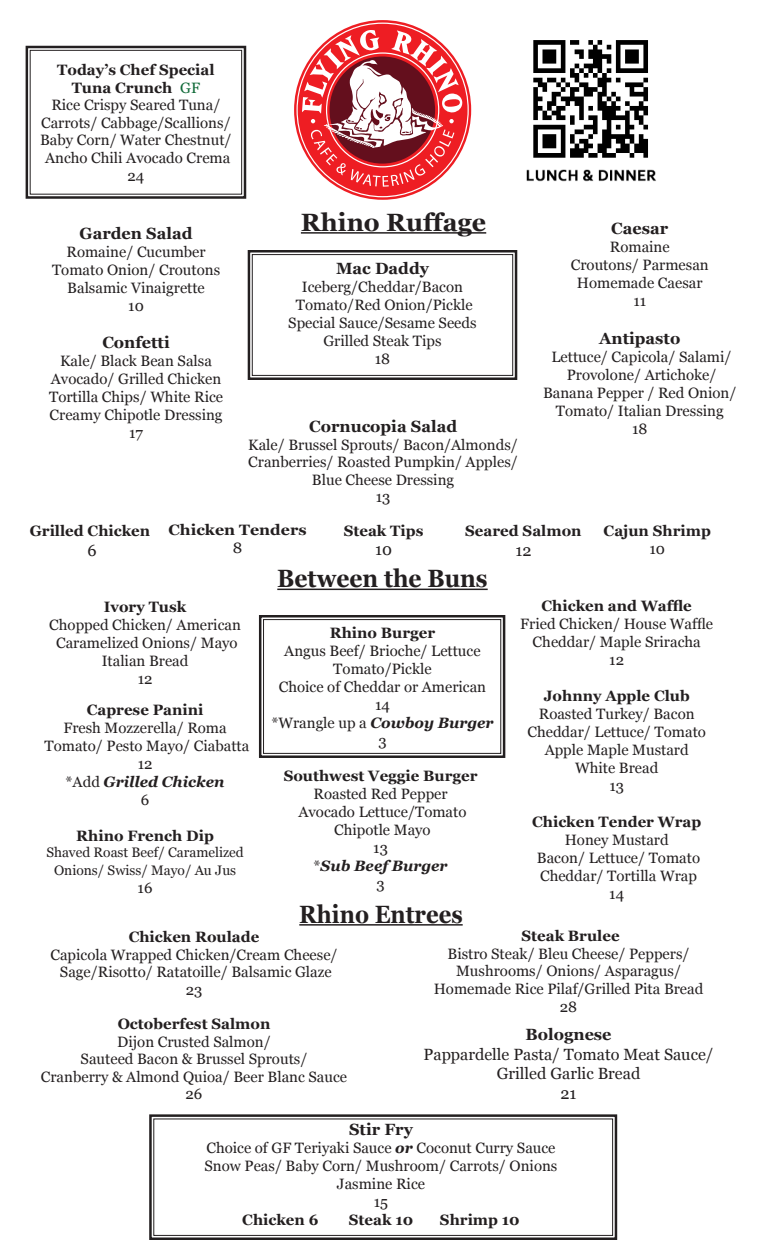
<style>
.page{position:relative;width:765px;height:1260px;background:#fff}
.page>*{position:absolute;margin:0;border:0;box-sizing:border-box;transform-origin:0 0}
.t1{font:700 25px "Georgia";color:#231f20;scale:.91 1}
.t2{font:700 25px "Georgia";color:#231f20}
.t3{font:700 25px "Georgia";color:#231f20;scale:.88 1}
.t4{font:700 16.25px "Georgia";color:#231f20}
.t5{font:16.25px/19.5px "Georgia";color:#231f20;text-align:center}
.t6{font:15px/18px "Georgia";color:#231f20;text-align:center}
.t7{font:700 15px/18px "Georgia";color:#231f20;text-align:center}
.t8{font:italic 700 15px "Georgia";color:#231f20}
.t9{font:700 15px "Georgia";color:#231f20;scale:1.06 1}
.t10{font:15px "Georgia";color:#231f20;scale:1.06 1}
.t11{font:13.75px/18px "Georgia";color:#231f20;text-align:center}
.s1{font-weight:400;color:#0f6937}
.s2{font-weight:700}
.s3{font-weight:400}
.s4{font-weight:400;font-style:normal}
.s5{font-weight:700;font-style:italic}
</style>
<div class="page">
<svg style="left:296px;top:22px;width:173px;height:176px"></svg>
<img style="left:526px;top:40px;width:130px;height:142px">
<svg style="left:25px;top:45px;width:222px;height:154px"></svg>
<div style="left:30px;top:50px;width:212px;height:145px;border:1px solid #231f20"></div>
<svg style="left:149px;top:1114px;width:469px;height:126px"></svg>
<div style="left:153px;top:1119px;width:460px;height:117px;border:1px solid #231f20"></div>
<svg style="left:258px;top:615px;width:248px;height:143px"></svg>
<div style="left:263px;top:619px;width:238px;height:135px;border:1px solid #231f20"></div>
<svg style="left:247px;top:250px;width:271px;height:130px"></svg>
<div style="left:252px;top:254px;width:261px;height:122px;border:1px solid #231f20"></div>
<hr style="left:301px;top:232px;width:185px;height:2px;background:#231f20">
<hr style="left:277px;top:589px;width:211px;height:1px;background:#231f20">
<hr style="left:299px;top:924px;width:164px;height:2px;background:#231f20">
<p class="t7" style="left:57px;top:60px;width:159px">Today’s Chef Special</p>
<p class="t7" style="left:72px;top:78px;width:130px">Tuna Crunch <span class="s1">GF</span></p>
<p class="t6" style="left:51px;top:96px;width:171px">Rice Crispy Seared Tuna/</p>
<p class="t6" style="left:40px;top:114px;width:193px;line-height:17.5px;text-align:left">Carrots/ Cabbage/Scallions/<br>Baby Corn/ Water Chestnut/</p>
<p class="t6" style="left:45px;top:149px;width:187px">Ancho Chili Avocado Crema</p>
<p class="t6" style="left:127px;top:167px;width:18px">24</p>
<p class="t4" style="left:80px;top:223px;width:114px">Garden Salad</p>
<p class="t6" style="left:66px;top:243px;width:141px">Romaine/ Cucumber</p>
<p class="t6" style="left:52px;top:261px;width:170px">Tomato Onion/ Croutons</p>
<p class="t6" style="left:67px;top:279px;width:139px">Balsamic Vinaigrette<br>10</p>
<p class="t4" style="left:102px;top:332px;width:69px">Confetti</p>
<p class="t6" style="left:60px;top:352px;width:153px">Kale/ Black Bean Salsa</p>
<p class="t6" style="left:51px;top:370px;width:172px">Avocado/ Grilled Chicken</p>
<p class="t6" style="left:49px;top:388px;width:176px">Tortilla Chips/ White Rice</p>
<p class="t6" style="left:50px;top:406px;width:175px">Creamy Chipotle Dressing</p>
<p class="t6" style="left:129px;top:424px;width:15px">17</p>
<p class="t2" style="left:301px;top:206px;width:187px">Rhino Ruffage</p>
<p class="t4" style="left:336px;top:258px;width:94px">Mac Daddy</p>
<p class="t6" style="left:302px;top:279px;width:163px">Iceberg/Cheddar/Bacon</p>
<p class="t6" style="left:296px;top:297px;width:178px">Tomato/Red Onion/Pickle</p>
<p class="t6" style="left:288px;top:315px;width:190px">Special Sauce/Sesame Seeds<br>Grilled Steak Tips<br>18</p>
<p class="t4" style="left:309px;top:416px;width:150px">Cornucopia Salad</p>
<p class="t6" style="left:248px;top:436px;width:271px;line-height:17.5px;text-align:left">Kale/ Brussel Sprouts/ Bacon/Almonds/<br>Cranberries/ Roasted Pumpkin/ Apples/</p>
<p class="t6" style="left:312px;top:471px;width:144px">Blue Cheese Dressing</p>
<p class="t6" style="left:376px;top:488px;width:16px">13</p>
<p class="t4" style="left:611px;top:218px;width:59px">Caesar</p>
<p class="t6" style="left:571px;top:239px;width:139px">Romaine<br>Croutons/ Parmesan</p>
<p class="t6" style="left:577px;top:275px;width:127px">Homemade Caesar<br>11</p>
<p class="t4" style="left:599px;top:328px;width:83px">Antipasto</p>
<p class="t6" style="left:552px;top:348px;width:181px">Lettuce/ Capicola/ Salami/</p>
<p class="t6" style="left:567px;top:366px;width:151px">Provolone/ Artichoke/</p>
<p class="t6" style="left:543px;top:384px;width:195px">Banana Pepper / Red Onion/<br>Tomato/ Italian Dressing</p>
<p class="t6" style="left:632px;top:420px;width:17px">18</p>
<p class="t7" style="left:30px;top:522px;width:122px">Grilled Chicken</p>
<p class="t5" style="left:87px;top:541px;width:11px">6</p>
<p class="t9" style="left:169px;top:521px;width:132px">Chicken Tenders</p>
<p class="t10" style="left:233px;top:539px;width:10px">8</p>
<p class="t7" style="left:344px;top:522px;width:81px">Steak Tips</p>
<p class="t5" style="left:375px;top:540px;width:18px">10</p>
<p class="t1" style="left:277px;top:562px;width:233px">Between the Buns</p>
<p class="t7" style="left:465px;top:522px;width:118px">Seared Salmon</p>
<p class="t5" style="left:515px;top:541px;width:18px">12</p>
<p class="t7" style="left:604px;top:522px;width:109px">Cajun Shrimp</p>
<p class="t6" style="left:649px;top:540px;width:17px">10</p>
<p class="t6" style="left:520px;top:597px;width:194px"><span class="s2">Chicken and Waffle<br></span>Fried Chicken/ House Waffle</p>
<p class="t6" style="left:533px;top:633px;width:170px">Cheddar/ Maple Sriracha</p>
<p class="t6" style="left:609px;top:651px;width:16px">12</p>
<p class="t6" style="left:539px;top:687px;width:157px"><span class="s2">Johnny Apple Club<br></span>Roasted Turkey/ Bacon</p>
<p class="t6" style="left:527px;top:723px;width:180px">Cheddar/ Lettuce/ Tomato</p>
<p class="t6" style="left:545px;top:741px;width:146px">Apple Maple Mustard<br>White Bread<br>13</p>
<p class="t7" style="left:532px;top:813px;width:171px">Chicken Tender Wrap<br><span class="s3">Honey Mustard</span></p>
<p class="t6" style="left:537px;top:849px;width:165px">Bacon/ Lettuce/ Tomato</p>
<p class="t6" style="left:540px;top:867px;width:158px">Cheddar/ Tortilla Wrap</p>
<p class="t6" style="left:609px;top:885px;width:16px">14</p>
<p class="t6" style="left:49px;top:599px;width:193px"><span class="s2">Ivory Tusk<br></span>Chopped Chicken/ American</p>
<p class="t6" style="left:56px;top:635px;width:183px">Caramelized Onions/ Mayo</p>
<p class="t6" style="left:102px;top:653px;width:88px">Italian Bread<br>12</p>
<p class="t6" style="left:63px;top:701px;width:165px"><span class="s2">Caprese Panini<br></span>Fresh Mozzerella/ Roma</p>
<p class="t6" style="left:44px;top:737px;width:206px">Tomato/ Pesto Mayo/ Ciabatta</p>
<p class="t6" style="left:138px;top:755px;width:16px">12</p>
<p class="t8" style="left:66px;top:772px;width:161px"><span class="s4">*Add</span> Grilled Chicken</p>
<p class="t6" style="left:141px;top:791px;width:10px">6</p>
<p class="t7" style="left:76px;top:827px;width:139px">Rhino French Dip</p>
<p class="t11" style="left:46px;top:844px;width:199px">Shaved Roast Beef/ Caramelized<br>Onions/ Swiss/ Mayo/ Au Jus</p>
<p class="t6" style="left:138px;top:880px;width:16px">16</p>
<p class="t6" style="left:284px;top:624px;width:198px"><span class="s2">Rhino Burger<br></span>Angus Beef/ Brioche/ Lettuce</p>
<p class="t6" style="left:279px;top:660px;width:209px">Tomato/Pickle<br>Choice of Cheddar or American<br>14</p>
<p class="t8" style="left:271px;top:713px;width:224px"><span class="s4">*Wrangle up a</span> Cowboy Burger</p>
<p class="t6" style="left:378px;top:732px;width:10px">3</p>
<p class="t7" style="left:284px;top:767px;width:195px">Southwest Veggie Burger<br><span class="s3">Roasted Red Pepper</span></p>
<p class="t6" style="left:298px;top:803px;width:170px">Avocado Lettuce/Tomato</p>
<p class="t6" style="left:334px;top:821px;width:98px">Chipotle Mayo<br>13</p>
<p class="t8" style="left:314px;top:856px;width:136px"><span class="s4">*</span>Sub Beef Burger</p>
<p class="t6" style="left:376px;top:875px;width:10px">3</p>
<p class="t3" style="left:299px;top:898px;width:187px">Rhino Entrees</p>
<p class="t6" style="left:50px;top:929px;width:289px;line-height:17.6px"><span class="s2">Chicken Roulade<br></span>Capicola Wrapped Chicken/Cream Cheese/<br>Sage/Risotto/ Ratatoille/ Balsamic Glaze<br>23</p>
<p class="t7" style="left:118px;top:1015px;width:154px">Octoberfest Salmon</p>
<p class="t6" style="left:117px;top:1033px;width:155px">Dijon Crusted Salmon/</p>
<p class="t6" style="left:81px;top:1050px;width:228px">Sauteed Bacon &amp; Brussel Sprouts/</p>
<p class="t6" style="left:41px;top:1068px;width:308px">Cranberry &amp; Almond Quioa/ Beer Blanc Sauce</p>
<p class="t6" style="left:186px;top:1085px;width:18px">26</p>
<p class="t7" style="left:521px;top:927px;width:100px">Steak Brulee</p>
<p class="t6" style="left:434px;top:945px;width:271px;line-height:17.5px">Bistro Steak/ Bleu Cheese/ Peppers/<br>Mushrooms/ Onions/ Asparagus/<br>Homemade Rice Pilaf/Grilled Pita Bread</p>
<p class="t6" style="left:560px;top:998px;width:19px">28</p>
<p class="t4" style="left:526px;top:1024px;width:88px">Bolognese</p>
<p class="t5" style="left:424px;top:1045px;width:291px">Pappardelle Pasta/ Tomato Meat Sauce/<br>Grilled Garlic Bread</p>
<p class="t5" style="left:561px;top:1084px;width:18px">21</p>
<p class="t4" style="left:349px;top:1119px;width:65px">Stir Fry</p>
<p class="t6" style="left:205px;top:1139px;width:354px;text-align:left">Choice of GF Teriyaki Sauce <span class="s5">or</span> Coconut Curry Sauce<br>Snow Peas/ Baby Corn/ Mushroom/ Carrots/ Onions</p>
<p class="t6" style="left:337px;top:1175px;width:90px">Jasmine Rice</p>
<p class="t6" style="left:374px;top:1193px;width:16px">15</p>
<p class="t7" style="left:242px;top:1211px;width:78px">Chicken 6</p>
<p class="t7" style="left:349px;top:1211px;width:66px">Steak 10</p>
<p class="t7" style="left:440px;top:1211px;width:81px">Shrimp 10</p>
</div>
